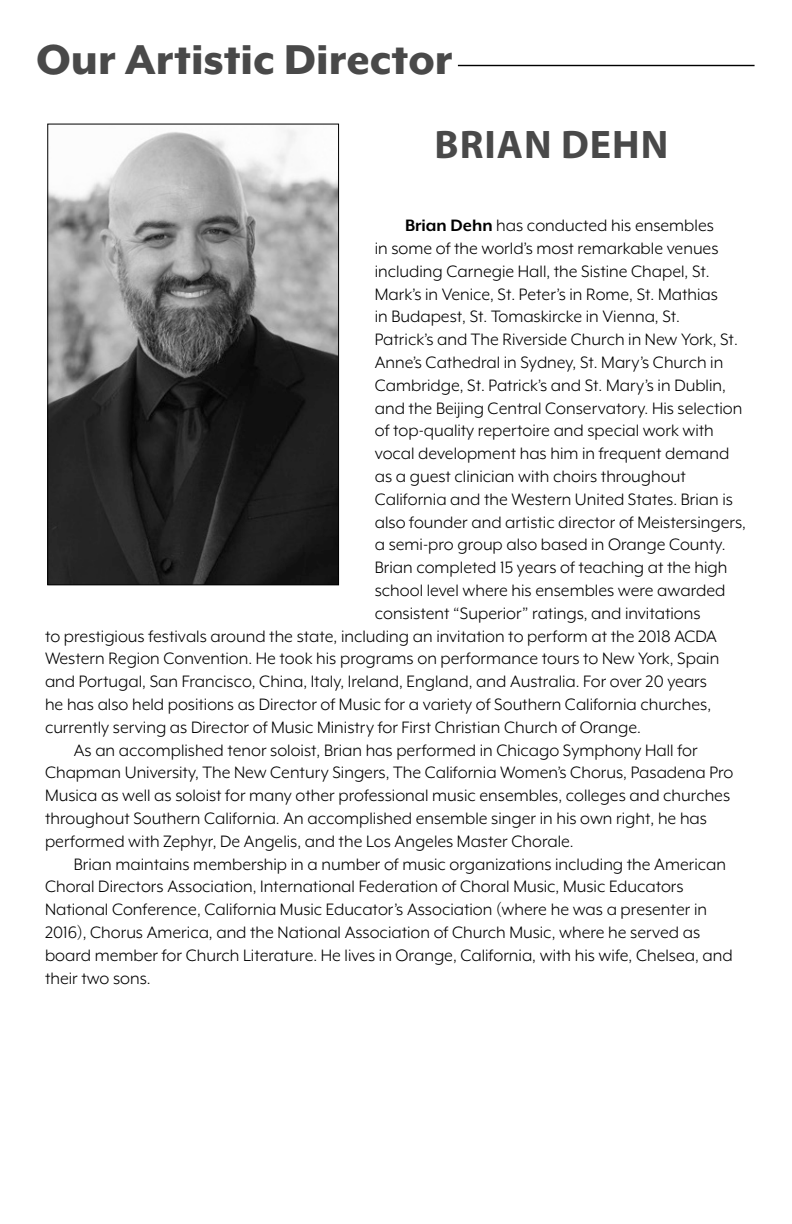
<style>
.page{position:relative;width:792px;height:1224px;background:#fff}
.page>*{position:absolute;margin:0;border:0;box-sizing:border-box;transform-origin:0 0}
.t1{font:800 48px "Mr Eaves XL Mod OT";color:#494949}
.t2{font:700 40px "Myriad Pro";letter-spacing:.025em;color:#494949}
.t3{font:19px/22.8px "Mr Eaves XL Mod OT";color:#000}
.s1{font-weight:700}
</style>
<div class="page">
<img style="left:50px;top:129px;width:287px;height:454px">
<div style="left:48px;top:124px;width:291px;height:461px;border:1px solid #000"></div>
<hr style="left:458px;top:65px;width:297px;height:1px;background:#000">
<p class="t1" style="left:36px;top:33px;width:418px">Our Artistic Director</p>
<p class="t2" style="left:435px;top:119px;width:235px">BRIAN DEHN</p>
<p class="t3" style="left:375px;top:214px;width:373px;text-indent:30px"><span class="s1">Brian Dehn</span> has conducted his ensembles<br>in some of the world’s most remarkable venues including Carnegie Hall, the Sistine Chapel, St.<br>Mark’s in Venice, St. Peter’s in Rome, St. Mathias<br>in Budapest, St. Tomaskircke in Vienna, St.<br>Patrick’s and The Riverside Church in New York, St.<br>Anne’s Cathedral in Sydney, St. Mary’s Church in Cambridge, St. Patrick’s and St. Mary’s in Dublin, and the Beijing Central Conservatory. His selection of top-quality repertoire and special work with vocal development has him in frequent demand as a guest clinician with choirs throughout California and the Western United States. Brian is also founder and artistic director of Meistersingers, a semi-pro group also based in Orange County.</p>
<p class="t3" style="left:375px;top:556px;width:354px">Brian completed 15 years of teaching at the high</p>
<p class="t3" style="left:375px;top:579px;width:352px">school level where his ensembles were awarded</p>
<p class="t3" style="left:375px;top:602px;width:327px">consistent “Superior” ratings, and invitations</p>
<p class="t3" style="left:45px;top:624px;width:673px">to prestigious festivals around the state, including an invitation to perform at the 2018 ACDA</p>
<p class="t3" style="left:45px;top:647px;width:676px">Western Region Convention. He took his programs on performance tours to New York, Spain</p>
<p class="t3" style="left:45px;top:670px;width:664px">and Portugal, San Francisco, China, Italy, Ireland, England, and Australia. For over 20 years</p>
<p class="t3" style="left:45px;top:693px;width:668px">he has also held positions as Director of Music for a variety of Southern California churches,</p>
<p class="t3" style="left:45px;top:716px;width:597px">currently serving as Director of Music Ministry for First Christian Church of Orange.</p>
<p class="t3" style="left:45px;top:738px;width:690px;text-indent:29px">As an accomplished tenor soloist, Brian has performed in Chicago Symphony Hall for Chapman University, The New Century Singers, The California Women’s Chorus, Pasadena Pro Musica as well as soloist for many other professional music ensembles, colleges and churches throughout Southern California. An accomplished ensemble singer in his own right, he has performed with Zephyr, De Angelis, and the Los Angeles Master Chorale.</p>
<p class="t3" style="left:45px;top:852px;width:689px;text-indent:29px">Brian maintains membership in a number of music organizations including the American Choral Directors Association, International Federation of Choral Music, Music Educators National Conference, California Music Educator’s Association (where he was a presenter in 2016), Chorus America, and the National Association of Church Music, where he served as board member for Church Literature. He lives in Orange, California, with his wife, Chelsea, and their two sons.</p>
</div>
